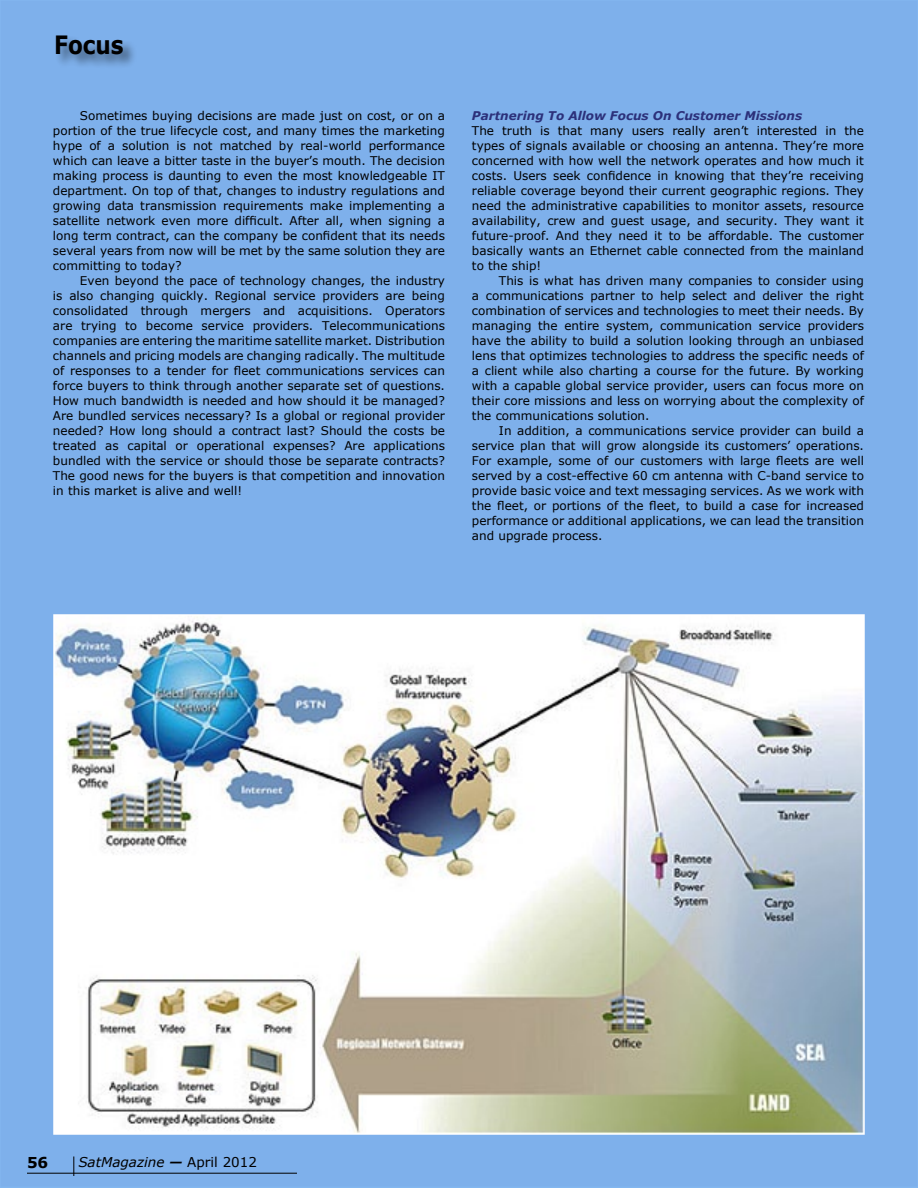
<style>
.page{position:relative;width:918px;height:1188px;background:#fff}
.page>*{position:absolute;margin:0;border:0;box-sizing:border-box;transform-origin:0 0}
.Department_Head{font:700 25.2px "Verdana";color:#000;scale:.86 1}
.t1{font:700 15px "Verdana";color:#000}
.t2{font:italic 13.5px "Verdana";color:#000}
.Feature_Body_Text_In{font:12px/15px "Verdana";color:#000;text-align:justify}
.Feature_Body_Text_No{font:12px/15px "Verdana";color:#000;text-align:justify}
.Feature_Subhead{font:italic 700 12px "Verdana";color:#2c307a}
.s1{font-weight:700}
.s2{font-style:normal}
</style>
<div class="page">
<div style="left:0;top:0;width:918px;height:1187px;background:#7eb0eb"></div>
<svg style="left:73px;top:1156px;width:1px;height:20px"></svg>
<hr style="left:27px;top:1173px;width:270px;height:1px;background:#000">
<img style="left:56px;top:617px;width:806px;height:515px">
<div style="left:55px;top:36px;width:83px;height:33px;background:#000;opacity:.5"></div>
<p class="Department_Head" style="left:54px;top:28px;width:83px">Focus</p>
<p class="Feature_Body_Text_In" style="left:53px;top:108px;width:394px;text-indent:27px">Sometimes buying decisions are made just on cost, or on a portion of the true lifecycle cost, and many times the marketing hype of a solution is not matched by real-world performance which can leave a bitter taste in the buyer’s mouth. The decision making process is daunting to even the most knowledgeable IT department. On top of that, changes to industry regulations and growing data transmission requirements make implementing a satellite network even more difficult. After all, when signing a long term contract, can the company be confident that its needs several years from now will be met by the same solution they are committing to today?</p>
<p class="Feature_Body_Text_In" style="left:53px;top:273px;width:394px;text-indent:27px">Even beyond the pace of technology changes, the industry is also changing quickly. Regional service providers are being consolidated through mergers and acquisitions. Operators are trying to become service providers. Telecommunications companies are entering the maritime satellite market. Distribution channels and pricing models are changing radically. The multitude of responses to a tender for fleet communications services can force buyers to think through another separate set of questions.<br>How much bandwidth is needed and how should it be managed?<br>Are bundled services necessary? Is a global or regional provider needed? How long should a contract last? Should the costs be treated as capital or operational expenses? Are applications bundled with the service or should those be separate contracts?<br>The good news for the buyers is that competition and innovation in this market is alive and well!</p>
<p class="Feature_Subhead" style="left:472px;top:108px;width:332px">Partnering To Allow Focus On Customer Missions</p>
<p class="Feature_Body_Text_No" style="left:472px;top:123px;width:394px">The truth is that many users really aren’t interested in the types of signals available or choosing an antenna. They’re more concerned with how well the network operates and how much it costs. Users seek confidence in knowing that they’re receiving reliable coverage beyond their current geographic regions. They need the administrative capabilities to monitor assets, resource availability, crew and guest usage, and security. They want it future-proof. And they need it to be affordable. The customer basically wants an Ethernet cable connected from the mainland to the ship!</p>
<p class="Feature_Body_Text_In" style="left:472px;top:273px;width:394px;text-indent:27px">This is what has driven many companies to consider using a communications partner to help select and deliver the right combination of services and technologies to meet their needs. By managing the entire system, communication service providers have the ability to build a solution looking through an unbiased lens that optimizes technologies to address the specific needs of a client while also charting a course for the future. By working with a capable global service provider, users can focus more on their core missions and less on worrying about the complexity of the communications solution.</p>
<p class="Feature_Body_Text_In" style="left:472px;top:423px;width:394px;text-indent:27px">In addition, a communications service provider can build a service plan that will grow alongside its customers’ operations.<br>For example, some of our customers with large fleets are well served by a cost-effective 60 cm antenna with C-band service to provide basic voice and text messaging services. As we work with the fleet, or portions of the fleet, to build a case for increased performance or additional applications, we can lead the transition and upgrade process.</p>
<p class="t1" style="left:27px;top:1153px;width:23px">56</p>
<p class="t2" style="left:78px;top:1154px;width:180px">SatMagazine <span class="s1">—</span> <span class="s2">April 2012</span></p>
</div>
